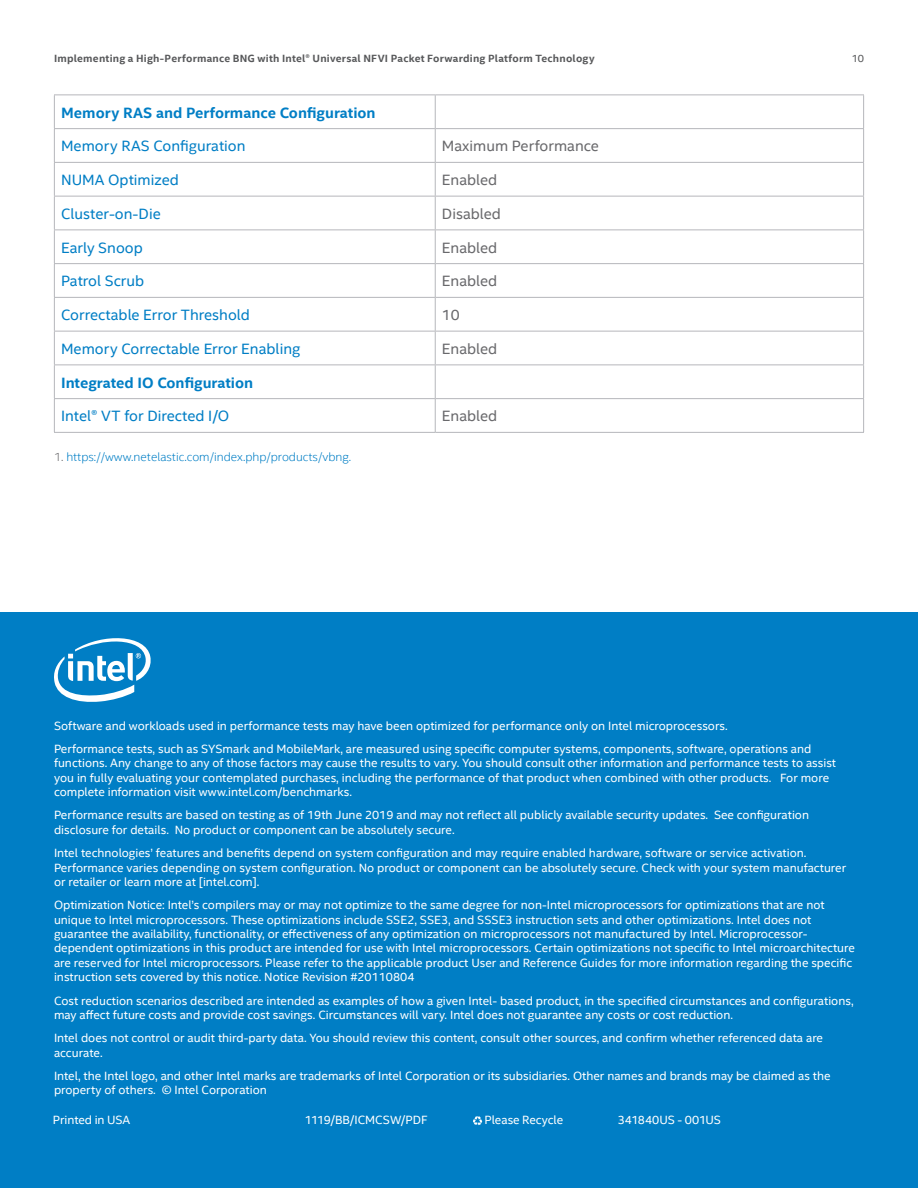
<style>
.page{position:relative;width:918px;height:1188px;background:#fff}
.page>*{position:absolute;margin:0;border:0;box-sizing:border-box;transform-origin:0 0}
.t1{font:15px "Intel Clear";color:#007ec5}
.t2{font:15px "Intel Clear";color:#69696c}
.t3{font:700 15px "Intel Clear";color:#007ec5}
.MainCopy___Caption{font:12px/14.4px "Intel Clear";color:#fff}
.Lgl_-_Footnotes_and{font:12px "Intel Clear";letter-spacing:-.005em;color:#fff}
.MainCopy___Caption-2{font:300 12px "Intel Clear";color:#007ec5}
.t4{font:700 10.5px "Intel Clear";letter-spacing:.02em;color:#57585a}
.t5{font:10.5px "Intel Clear";color:#57585a}
.s1{color:#69696c}
</style>
<div class="page">
<hr style="left:435px;top:95px;width:1px;height:33px;background:#b6b7bb">
<hr style="left:435px;top:129px;width:1px;height:33px;background:#b6b7bb">
<hr style="left:435px;top:163px;width:1px;height:33px;background:#b6b7bb">
<hr style="left:435px;top:196px;width:1px;height:34px;background:#b6b7bb">
<hr style="left:435px;top:230px;width:1px;height:33px;background:#b6b7bb">
<hr style="left:435px;top:264px;width:1px;height:33px;background:#b6b7bb">
<hr style="left:435px;top:298px;width:1px;height:33px;background:#b6b7bb">
<hr style="left:435px;top:332px;width:1px;height:32px;background:#b6b7bb">
<hr style="left:435px;top:365px;width:1px;height:33px;background:#b6b7bb">
<hr style="left:435px;top:399px;width:1px;height:33px;background:#b6b7bb">
<hr style="left:54px;top:94px;width:381px;height:1px;background:#b6b7bb">
<hr style="left:54px;top:95px;width:1px;height:33px;background:#b6b7bb">
<hr style="left:435px;top:94px;width:429px;height:1px;background:#b6b7bb">
<hr style="left:863px;top:95px;width:1px;height:33px;background:#b6b7bb">
<hr style="left:54px;top:128px;width:381px;height:1px;background:#b6b7bb">
<hr style="left:54px;top:129px;width:1px;height:33px;background:#b6b7bb">
<hr style="left:435px;top:128px;width:429px;height:1px;background:#b6b7bb">
<hr style="left:863px;top:129px;width:1px;height:33px;background:#b6b7bb">
<hr style="left:54px;top:162px;width:381px;height:1px;background:#b6b7bb">
<hr style="left:54px;top:163px;width:1px;height:33px;background:#b6b7bb">
<hr style="left:435px;top:162px;width:429px;height:1px;background:#b6b7bb">
<hr style="left:863px;top:163px;width:1px;height:33px;background:#b6b7bb">
<hr style="left:54px;top:196px;width:381px;height:1px;background:#b6b7bb">
<hr style="left:54px;top:196px;width:1px;height:34px;background:#b6b7bb">
<hr style="left:435px;top:196px;width:429px;height:1px;background:#b6b7bb">
<hr style="left:863px;top:196px;width:1px;height:34px;background:#b6b7bb">
<hr style="left:54px;top:230px;width:381px;height:1px;background:#b6b7bb">
<hr style="left:54px;top:230px;width:1px;height:33px;background:#b6b7bb">
<hr style="left:435px;top:230px;width:429px;height:1px;background:#b6b7bb">
<hr style="left:863px;top:230px;width:1px;height:33px;background:#b6b7bb">
<hr style="left:54px;top:263px;width:381px;height:1px;background:#b6b7bb">
<hr style="left:54px;top:264px;width:1px;height:33px;background:#b6b7bb">
<hr style="left:435px;top:263px;width:429px;height:1px;background:#b6b7bb">
<hr style="left:863px;top:264px;width:1px;height:33px;background:#b6b7bb">
<hr style="left:54px;top:297px;width:381px;height:1px;background:#b6b7bb">
<hr style="left:54px;top:298px;width:1px;height:33px;background:#b6b7bb">
<hr style="left:435px;top:297px;width:429px;height:1px;background:#b6b7bb">
<hr style="left:863px;top:298px;width:1px;height:33px;background:#b6b7bb">
<hr style="left:54px;top:331px;width:381px;height:1px;background:#b6b7bb">
<hr style="left:54px;top:332px;width:1px;height:32px;background:#b6b7bb">
<hr style="left:435px;top:331px;width:429px;height:1px;background:#b6b7bb">
<hr style="left:863px;top:332px;width:1px;height:32px;background:#b6b7bb">
<hr style="left:54px;top:364px;width:381px;height:1px;background:#b6b7bb">
<hr style="left:54px;top:365px;width:1px;height:33px;background:#b6b7bb">
<hr style="left:435px;top:364px;width:429px;height:1px;background:#b6b7bb">
<hr style="left:863px;top:365px;width:1px;height:33px;background:#b6b7bb">
<hr style="left:54px;top:398px;width:381px;height:1px;background:#b6b7bb">
<hr style="left:54px;top:399px;width:1px;height:33px;background:#b6b7bb">
<hr style="left:435px;top:398px;width:429px;height:1px;background:#b6b7bb">
<hr style="left:863px;top:399px;width:1px;height:33px;background:#b6b7bb">
<hr style="left:54px;top:432px;width:381px;height:1px;background:#b6b7bb">
<hr style="left:435px;top:432px;width:429px;height:1px;background:#b6b7bb">
<div style="left:0;top:612px;width:918px;height:576px;background:#007ec5"></div>
<svg style="left:473px;top:1116px;width:9px;height:9px"></svg>
<svg style="left:54px;top:638px;width:97px;height:64px"></svg>
<p class="t4" style="left:54px;top:52px;width:542px">Implementing a High-Performance BNG with Intel® Universal NFVI Packet Forwarding Platform Technology</p>
<p class="t5" style="left:852px;top:52px;width:14px">10</p>
<p class="t3" style="left:61px;top:103px;width:316px">Memory RAS and Performance Configuration</p>
<p class="t1" style="left:61px;top:137px;width:186px">Memory RAS Configuration</p>
<p class="t2" style="left:442px;top:137px;width:159px">Maximum Performance</p>
<p class="t1" style="left:61px;top:171px;width:119px">NUMA Optimized</p>
<p class="t2" style="left:442px;top:171px;width:57px">Enabled</p>
<p class="t1" style="left:61px;top:205px;width:101px">Cluster-on-Die</p>
<p class="t2" style="left:442px;top:205px;width:60px">Disabled</p>
<p class="t1" style="left:61px;top:238px;width:83px">Early Snoop</p>
<p class="t2" style="left:442px;top:238px;width:57px">Enabled</p>
<p class="t1" style="left:61px;top:272px;width:85px">Patrol Scrub</p>
<p class="t2" style="left:442px;top:272px;width:57px">Enabled</p>
<p class="t1" style="left:61px;top:306px;width:190px">Correctable Error Threshold</p>
<p class="t2" style="left:442px;top:306px;width:19px">10</p>
<p class="t1" style="left:61px;top:340px;width:241px">Memory Correctable Error Enabling</p>
<p class="t2" style="left:442px;top:340px;width:57px">Enabled</p>
<p class="t3" style="left:61px;top:373px;width:194px">Integrated IO Configuration</p>
<p class="t1" style="left:61px;top:407px;width:170px">Intel® VT for Directed I/O</p>
<p class="t2" style="left:442px;top:407px;width:57px">Enabled</p>
<p class="MainCopy___Caption-2" style="left:54px;top:450px;width:299px"><span class="s1">1.</span> https://www.netelastic.com/index.php/products/vbng.</p>
<p class="MainCopy___Caption" style="left:54px;top:718px;width:675px">Software and workloads used in performance tests may have been optimized for performance only on Intel microprocessors.</p>
<p class="MainCopy___Caption" style="left:54px;top:742px;width:784px">Performance tests, such as SYSmark and MobileMark, are measured using specific computer systems, components, software, operations and functions. Any change to any of those factors may cause the results to vary. You should consult other information and performance tests to assist you in fully evaluating your contemplated purchases, including the performance of that product when combined with other products. For more complete information visit www.intel.com/benchmarks.</p>
<p class="MainCopy___Caption" style="left:54px;top:808px;width:757px">Performance results are based on testing as of 19th June 2019 and may not reflect all publicly available security updates. See configuration disclosure for details. No product or component can be absolutely secure.</p>
<p class="MainCopy___Caption" style="left:54px;top:846px;width:794px">Intel technologies’ features and benefits depend on system configuration and may require enabled hardware, software or service activation.<br>Performance varies depending on system configuration. No product or component can be absolutely secure. Check with your system manufacturer or retailer or learn more at [intel.com].</p>
<p class="MainCopy___Caption" style="left:54px;top:898px;width:802px">Optimization Notice: Intel’s compilers may or may not optimize to the same degree for non-Intel microprocessors for optimizations that are not unique to Intel microprocessors. These optimizations include SSE2, SSE3, and SSSE3 instruction sets and other optimizations. Intel does not guarantee the availability, functionality, or effectiveness of any optimization on microprocessors not manufactured by Intel. Microprocessor&shy;dependent optimizations in this product are intended for use with Intel microprocessors. Certain optimizations not specific to Intel microarchitecture are reserved for Intel microprocessors. Please refer to the applicable product User and Reference Guides for more information regarding the specific instruction sets covered by this notice. Notice Revision #20110804</p>
<p class="MainCopy___Caption" style="left:54px;top:993px;width:801px">Cost reduction scenarios described are intended as examples of how a given Intel- based product, in the specified circumstances and configurations, may affect future costs and provide cost savings. Circumstances will vary. Intel does not guarantee any costs or cost reduction.</p>
<p class="MainCopy___Caption" style="left:54px;top:1031px;width:771px">Intel does not control or audit third-party data. You should review this content, consult other sources, and confirm whether referenced data are accurate.</p>
<p class="MainCopy___Caption" style="left:54px;top:1069px;width:778px">Intel, the Intel logo, and other Intel marks are trademarks of Intel Corporation or its subsidiaries. Other names and brands may be claimed as the property of others. © Intel Corporation</p>
<p class="Lgl_-_Footnotes_and" style="left:53px;top:1112px;width:79px">Printed in USA</p>
<p class="Lgl_-_Footnotes_and" style="left:305px;top:1112px;width:124px">1119/BB/ICMCSW/PDF</p>
<p class="Lgl_-_Footnotes_and" style="left:485px;top:1112px;width:80px">Please Recycle</p>
<p class="Lgl_-_Footnotes_and" style="left:618px;top:1112px;width:105px">341840US - 001US</p>
</div>
